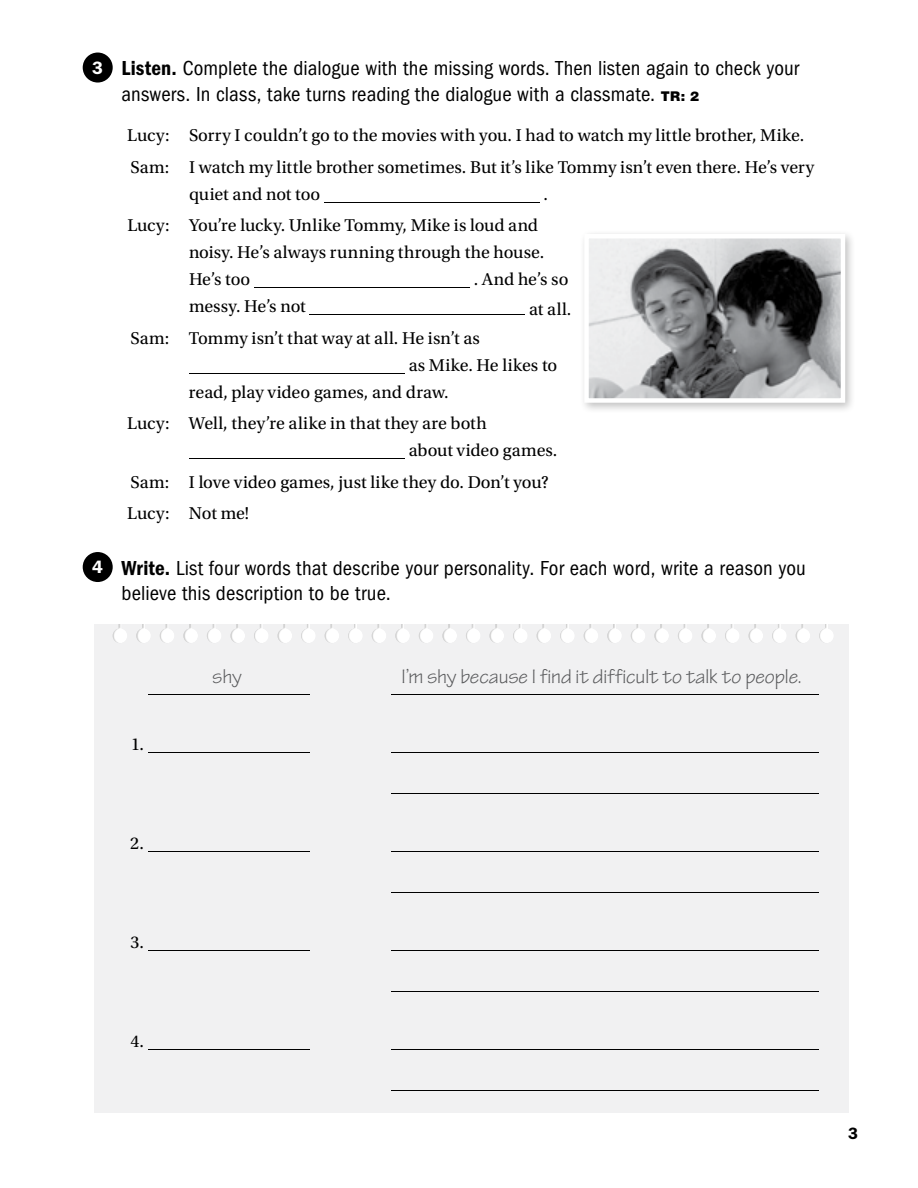
<style>
.page{position:relative;width:918px;height:1188px;background:#fff}
.page>*{position:absolute;margin:0;border:0;box-sizing:border-box;transform-origin:0 0}
.t1{font:condensed 21px/25.5px "ITC Franklin Gothic Std";letter-spacing:.01em;color:#000}
.t2{font:21px "Tekton Pro";color:#58595b}
.t3{font:18px/27px "Utopia Std";color:#000}
.t4{font:600 18px "ITC Franklin Gothic Std";color:#fff}
.t5{font:600 16.5px "ITC Franklin Gothic Std";color:#000}
.s1{font-family:"ITC Franklin Gothic Std Dm Cd";font-stretch:normal}
.s2{font-family:"Helvetica Neue LT Std";font-weight:900;font-stretch:normal;font-size:13.5px}
</style>
<div class="page">
<div style="left:579px;top:229px;width:278px;height:185px;background:#000;opacity:.25"></div>
<img style="left:589px;top:239px;width:251px;height:159px">
<div style="left:584px;top:234px;width:261px;height:169px;border:4px solid #fff"></div>
<div style="left:94px;top:624px;width:755px;height:488px;background:#f1f1f2"></div>
<div style="left:111px;top:621px;width:17px;height:22px;background:#000;opacity:.19"></div>
<div style="left:135px;top:621px;width:16px;height:22px;background:#000;opacity:.19"></div>
<div style="left:158px;top:621px;width:17px;height:22px;background:#000;opacity:.19"></div>
<div style="left:182px;top:621px;width:16px;height:22px;background:#000;opacity:.19"></div>
<div style="left:205px;top:621px;width:17px;height:22px;background:#000;opacity:.19"></div>
<div style="left:229px;top:621px;width:16px;height:22px;background:#000;opacity:.19"></div>
<div style="left:252px;top:621px;width:17px;height:22px;background:#000;opacity:.19"></div>
<div style="left:276px;top:621px;width:16px;height:22px;background:#000;opacity:.19"></div>
<div style="left:299px;top:621px;width:17px;height:22px;background:#000;opacity:.19"></div>
<div style="left:323px;top:621px;width:16px;height:22px;background:#000;opacity:.19"></div>
<div style="left:346px;top:621px;width:17px;height:22px;background:#000;opacity:.19"></div>
<div style="left:370px;top:621px;width:17px;height:22px;background:#000;opacity:.19"></div>
<div style="left:394px;top:621px;width:16px;height:22px;background:#000;opacity:.19"></div>
<div style="left:417px;top:621px;width:17px;height:22px;background:#000;opacity:.19"></div>
<div style="left:441px;top:621px;width:16px;height:22px;background:#000;opacity:.19"></div>
<div style="left:464px;top:621px;width:17px;height:22px;background:#000;opacity:.19"></div>
<div style="left:488px;top:621px;width:16px;height:22px;background:#000;opacity:.19"></div>
<div style="left:511px;top:621px;width:17px;height:22px;background:#000;opacity:.19"></div>
<div style="left:535px;top:621px;width:16px;height:22px;background:#000;opacity:.19"></div>
<div style="left:558px;top:621px;width:17px;height:22px;background:#000;opacity:.19"></div>
<div style="left:582px;top:621px;width:16px;height:22px;background:#000;opacity:.19"></div>
<div style="left:606px;top:621px;width:16px;height:22px;background:#000;opacity:.19"></div>
<div style="left:629px;top:621px;width:17px;height:22px;background:#000;opacity:.19"></div>
<div style="left:653px;top:621px;width:16px;height:22px;background:#000;opacity:.19"></div>
<div style="left:676px;top:621px;width:17px;height:22px;background:#000;opacity:.19"></div>
<div style="left:700px;top:621px;width:16px;height:22px;background:#000;opacity:.19"></div>
<div style="left:723px;top:621px;width:17px;height:22px;background:#000;opacity:.19"></div>
<div style="left:747px;top:621px;width:16px;height:22px;background:#000;opacity:.19"></div>
<div style="left:770px;top:621px;width:17px;height:22px;background:#000;opacity:.19"></div>
<div style="left:794px;top:621px;width:16px;height:22px;background:#000;opacity:.19"></div>
<div style="left:818px;top:621px;width:16px;height:22px;background:#000;opacity:.19"></div>
<div style="left:323px;top:199px;width:173px;height:5px;background:#fff;opacity:.5"></div>
<svg style="left:360px;top:199px;width:180px;height:5px"></svg>
<hr style="left:253px;top:285px;width:173px;height:4px;background:#fff;opacity:.5">
<svg style="left:290px;top:285px;width:181px;height:4px"></svg>
<hr style="left:309px;top:312px;width:173px;height:4px;background:#fff;opacity:.5">
<svg style="left:345px;top:312px;width:180px;height:4px"></svg>
<div style="left:188px;top:370px;width:173px;height:5px;background:#fff;opacity:.5"></div>
<svg style="left:225px;top:370px;width:180px;height:5px"></svg>
<hr style="left:188px;top:456px;width:173px;height:4px;background:#fff;opacity:.5">
<svg style="left:225px;top:456px;width:180px;height:4px"></svg>
<div style="left:148px;top:691px;width:119px;height:5px;background:#fff;opacity:.5"></div>
<svg style="left:184px;top:691px;width:126px;height:5px"></svg>
<div style="left:391px;top:691px;width:385px;height:5px;background:#fff;opacity:.5"></div>
<svg style="left:427px;top:691px;width:392px;height:5px"></svg>
<hr style="left:148px;top:750px;width:119px;height:4px;background:#fff;opacity:.5">
<svg style="left:184px;top:750px;width:126px;height:4px"></svg>
<hr style="left:391px;top:750px;width:385px;height:4px;background:#fff;opacity:.5">
<svg style="left:427px;top:750px;width:392px;height:4px"></svg>
<div style="left:391px;top:790px;width:385px;height:5px;background:#fff;opacity:.5"></div>
<svg style="left:427px;top:790px;width:392px;height:5px"></svg>
<hr style="left:148px;top:849px;width:119px;height:4px;background:#fff;opacity:.5">
<svg style="left:184px;top:849px;width:126px;height:4px"></svg>
<hr style="left:391px;top:849px;width:385px;height:4px;background:#fff;opacity:.5">
<svg style="left:427px;top:849px;width:392px;height:4px"></svg>
<div style="left:391px;top:889px;width:385px;height:5px;background:#fff;opacity:.5"></div>
<svg style="left:427px;top:889px;width:392px;height:5px"></svg>
<hr style="left:148px;top:948px;width:119px;height:4px;background:#fff;opacity:.5">
<svg style="left:184px;top:948px;width:126px;height:4px"></svg>
<hr style="left:391px;top:948px;width:385px;height:4px;background:#fff;opacity:.5">
<svg style="left:427px;top:948px;width:392px;height:4px"></svg>
<div style="left:391px;top:988px;width:385px;height:5px;background:#fff;opacity:.5"></div>
<svg style="left:427px;top:988px;width:392px;height:5px"></svg>
<hr style="left:148px;top:1047px;width:119px;height:4px;background:#fff;opacity:.5">
<svg style="left:184px;top:1047px;width:126px;height:4px"></svg>
<hr style="left:391px;top:1047px;width:385px;height:4px;background:#fff;opacity:.5">
<svg style="left:427px;top:1047px;width:392px;height:4px"></svg>
<div style="left:391px;top:1087px;width:385px;height:5px;background:#fff;opacity:.5"></div>
<svg style="left:427px;top:1087px;width:392px;height:5px"></svg>
<div style="left:83px;top:53px;width:30px;height:30px;background:#000;border-radius:50%"></div>
<div style="left:83px;top:552px;width:30px;height:30px;background:#000;border-radius:50%"></div>
<p class="t4" style="left:92px;top:57px;width:12px">3</p>
<p class="t4" style="left:92px;top:557px;width:12px">4</p>
<p class="t1" style="left:122px;top:56px;width:679px"><span class="s1">Listen.</span> Complete the dialogue with the missing words. Then listen again to check your answers. In class, take turns reading the dialogue with a classmate. <span class="s2">TR: 2</span></p>
<p class="t3" style="left:127px;top:120px;width:688px;line-height:31.5px">Lucy: Sorry I couldn’t go to the movies with you. I had to watch my little brother, Mike.<br>Sam: I watch my little brother sometimes. But it’s like Tommy isn’t even there. He’s very</p>
<p class="t3" style="left:189px;top:181px;width:133px">quiet and not too</p>
<p class="t3" style="left:544px;top:181px;width:6px">.</p>
<p class="t3" style="left:189px;top:212px;width:357px;text-indent:-62px">Lucy: You’re lucky. Unlike Tommy, Mike is loud and noisy. He’s always running through the house.<br>He’s too</p>
<p class="t3" style="left:474px;top:266px;width:96px">. And he’s so</p>
<p class="t3" style="left:189px;top:293px;width:118px">messy. He’s not</p>
<p class="t3" style="left:529px;top:296px;width:44px">at all.</p>
<p class="t3" style="left:131px;top:325px;width:351px">Sam: Tommy isn’t that way at all. He isn’t as</p>
<p class="t3" style="left:409px;top:352px;width:150px">as Mike. He likes to</p>
<p class="t3" style="left:189px;top:379px;width:261px">read, play video games, and draw.</p>
<p class="t3" style="left:409px;top:410px;width:150px;text-indent:-281px">Lucy: Well, they’re alike in that they are both<br>about video games.</p>
<p class="t3" style="left:127px;top:466px;width:423px;line-height:31.5px">Sam: I love video games, just like they do. Don’t you?<br>Lucy: Not me!</p>
<p class="t1" style="left:121px;top:555px;width:686px"><span class="s1">Write.</span> List four words that describe your personality. For each word, write a reason you believe this description to be true.</p>
<p class="t3" style="left:131px;top:731px;width:14px">1.</p>
<p class="t2" style="left:212px;top:664px;width:31px">shy</p>
<p class="t2" style="left:402px;top:664px;width:402px">I’m shy because I find it difficult to talk to people.</p>
<p class="t3" style="left:130px;top:830px;width:15px">2.</p>
<p class="t3" style="left:131px;top:929px;width:15px">3.</p>
<p class="t3" style="left:131px;top:1028px;width:15px">4.</p>
<p class="t5" style="left:848px;top:1123px;width:11px">3</p>
</div>
